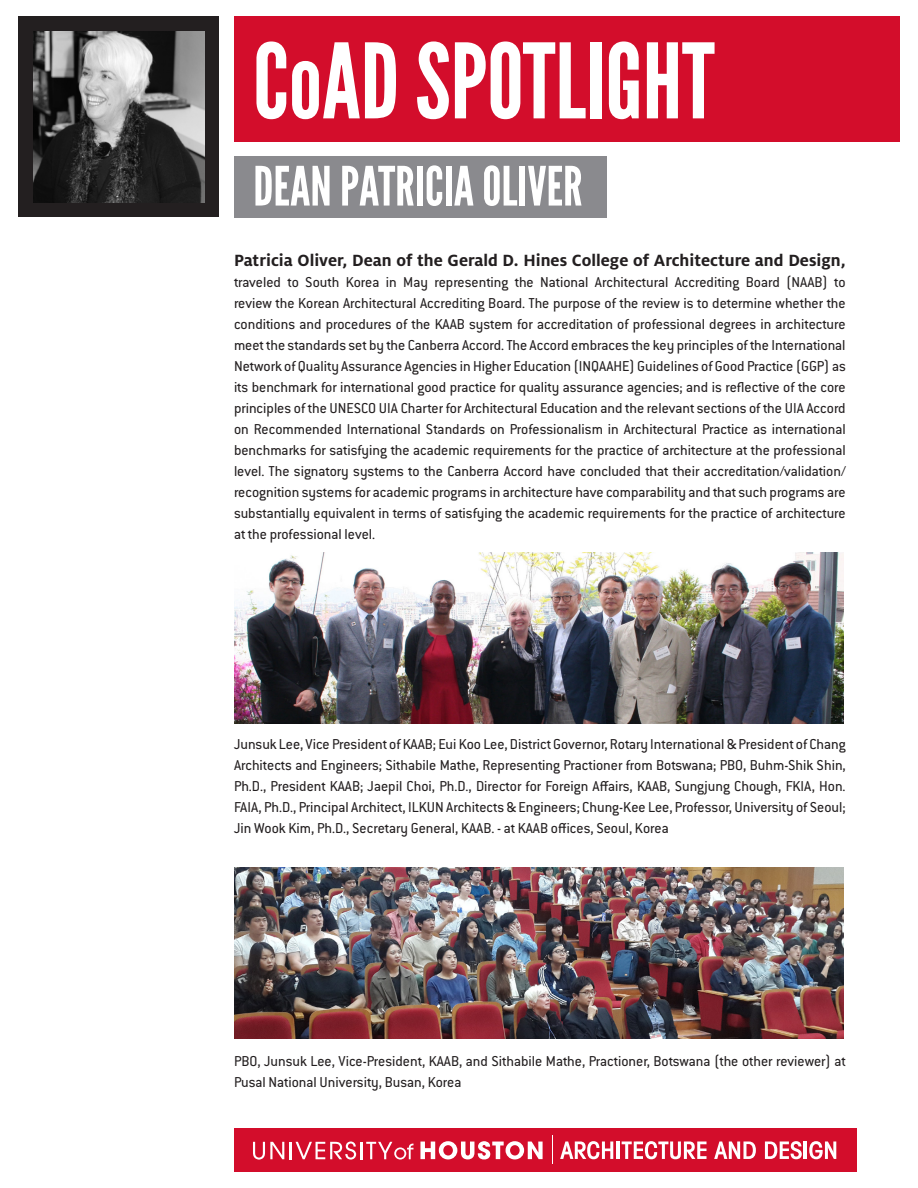
<style>
.page{position:relative;width:918px;height:1188px;background:#fff}
.page>*{position:absolute;margin:0;border:0;box-sizing:border-box;transform-origin:0 0}
.Milo_Title{font:103.5px "League Gothic";color:#fff}
.Milo_Title-2{font:54px "League Gothic";color:#fff}
.Milo_Title-3{font:700 18px "Milo OT";color:#231f20}
.Milo_Title-4{font:15.75px/21px "Conduit ITC Std";color:#231f20;text-align:justify}
.Milo_Body{font:15.75px/21px "Conduit ITC Std";color:#231f20;text-align:justify}
</style>
<div class="page">
<div style="left:18px;top:16px;width:201px;height:201px;background:#231f20"></div>
<img style="left:33px;top:31px;width:172px;height:172px">
<div style="left:234px;top:156px;width:373px;height:61px;background:#8a8a8e"></div>
<div style="left:234px;top:16px;width:666px;height:126px;background:#d30d2b"></div>
<div style="left:234px;top:1128px;width:622px;height:43px;background:#d30d2b"></div>
<svg style="left:560px;top:1141px;width:53px;height:18px"></svg>
<hr style="left:617px;top:1141px;width:3px;height:18px;background:#fff">
<svg style="left:622px;top:1141px;width:85px;height:18px"></svg>
<svg style="left:714px;top:1141px;width:42px;height:18px"></svg>
<svg style="left:765px;top:1141px;width:37px;height:18px"></svg>
<hr style="left:804px;top:1141px;width:3px;height:18px;background:#fff">
<svg style="left:809px;top:1141px;width:27px;height:18px"></svg>
<svg style="left:420px;top:1141px;width:123px;height:18px"></svg>
<svg style="left:253px;top:1142px;width:31px;height:18px"></svg>
<svg style="left:290px;top:1142px;width:123px;height:18px"></svg>
<svg style="left:552px;top:1135px;width:1px;height:29px"></svg>
<img style="left:234px;top:553px;width:610px;height:171px">
<img style="left:234px;top:868px;width:610px;height:171px">
<p class="Milo_Title" style="left:253px;top:22px;width:463px">CoAD SPOTLIGHT</p>
<p class="Milo_Title-2" style="left:253px;top:155px;width:331px">DEAN PATRICIA OLIVER</p>
<p class="Milo_Title-3" style="left:234px;top:250px;width:613px">Patricia Oliver, Dean of the Gerald D. Hines College of Architecture and Design,</p>
<p class="Milo_Title-4" style="left:234px;top:271px;width:613px">traveled to South Korea in May representing the National Architectural Accrediting Board (NAAB) to review the Korean Architectural Accrediting Board. The purpose of the review is to determine whether the conditions and procedures of the KAAB system for accreditation of professional degrees in architecture meet the standards set by the Canberra Accord. The Accord embraces the key principles of the International Network of Quality Assurance Agencies in Higher Education (INQAAHE) Guidelines of Good Practice (GGP) as its benchmark for international good practice for quality assurance agencies; and is reflective of the core principles of the UNESCO UIA Charter for Architectural Education and the relevant sections of the UIA Accord on Recommended International Standards on Professionalism in Architectural Practice as international benchmarks for satisfying the academic requirements for the practice of architecture at the professional level. The signatory systems to the Canberra Accord have concluded that their accreditation/validation/ recognition systems for academic programs in architecture have comparability and that such programs are substantially equivalent in terms of satisfying the academic requirements for the practice of architecture at the professional level.</p>
<p class="Milo_Body" style="left:234px;top:733px;width:613px">Junsuk Lee, Vice President of KAAB; Eui Koo Lee, District Governor, Rotary International &amp; President of Chang Architects and Engineers; Sithabile Mathe, Representing Practioner from Botswana; PBO, Buhm-Shik Shin, Ph.D., President KAAB; Jaepil Choi, Ph.D., Director for Foreign Affairs, KAAB, Sungjung Chough, FKIA, Hon.<br>FAIA, Ph.D., Principal Architect, ILKUN Architects &amp; Engineers; Chung-Kee Lee, Professor, University of Seoul; Jin Wook Kim, Ph.D., Secretary General, KAAB. - at KAAB offices, Seoul, Korea</p>
<p class="Milo_Body" style="left:234px;top:1050px;width:613px">PBO, Junsuk Lee, Vice-President, KAAB, and Sithabile Mathe, Practioner, Botswana (the other reviewer) at<br>Pusal National University, Busan, Korea</p>
</div>
